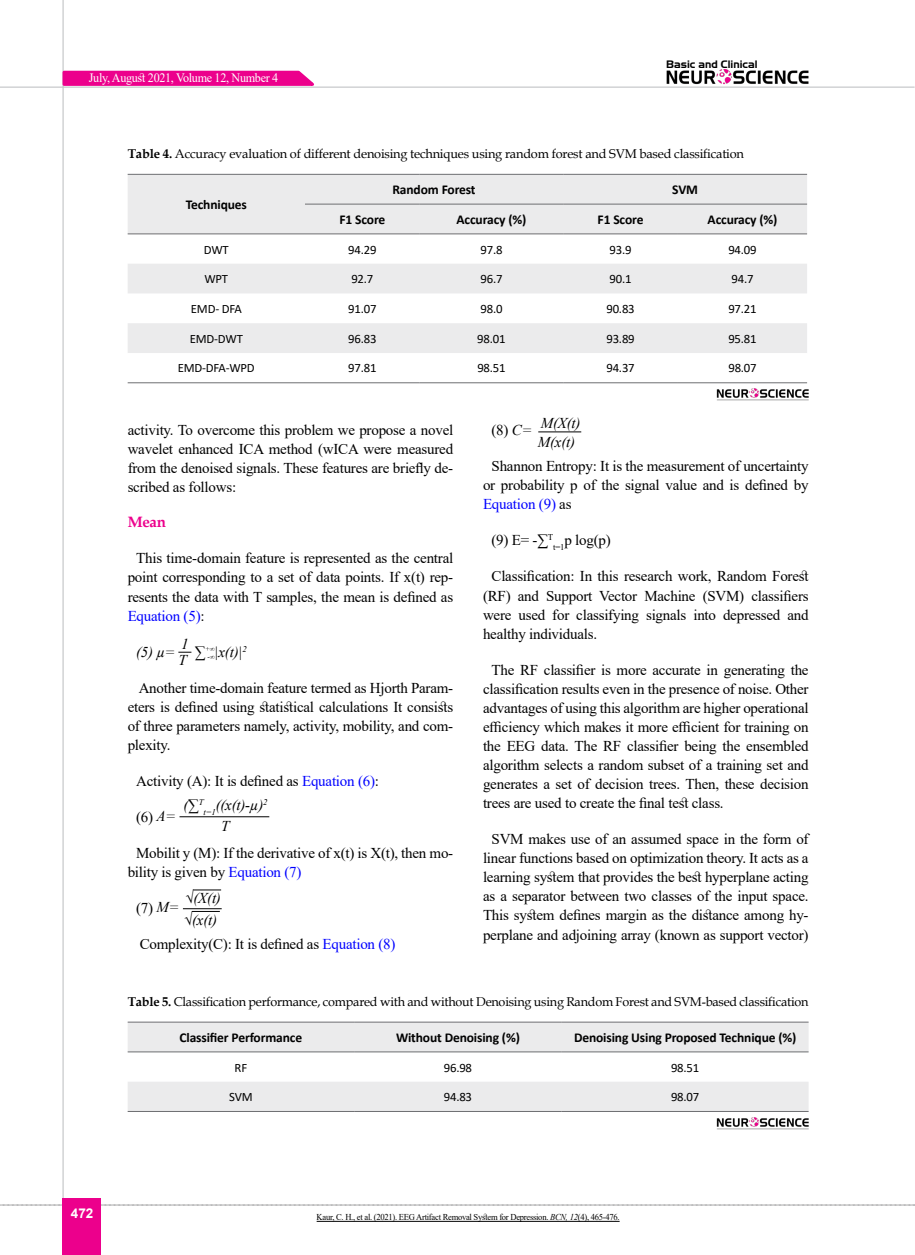
<style>
.page{position:relative;width:915px;height:1255px;background:#fff}
.page>*{position:absolute;margin:0;border:0;box-sizing:border-box;transform-origin:0 0}
.t1{font:15px/19px "Times New Roman";letter-spacing:-.015em;color:#000;text-align:justify}
.t2{font:italic 15px/16.6px "Times New Roman";color:#000}
.t3{font:700 15px "Book Antiqua";color:#ec008c}
.t4{font:700 13.5px "Calibri";letter-spacing:-.01em;color:#000}
.t5{font:700 13.5px "Arial";color:#fff}
.t6{font:12.75px "Book Antiqua";letter-spacing:-.015em;color:#000}
.t7{font:12.75px "Calibri";letter-spacing:-.015em;color:#000}
.t8{font:12.75px "Times New Roman";letter-spacing:-.025em;color:#fff;scale:.95 1}
.t9{font:10.5px "Aero";color:#000}
.t10{font:9px "Times New Roman";letter-spacing:-.03em;color:#000;scale:.95 1}
.t11{font:italic 7.05px "Times New Roman";color:#000}
.s1{font-weight:700}
.s2{color:#00f}
.s3{font-size:15px}
.s4{font-style:italic}
</style>
<div class="page">
<svg style="left:0;top:1204px;width:915px;height:1px"></svg>
<hr style="left:62px;top:0;width:2px;height:1254px;background:#c2c4c6">
<img style="left:666px;top:69px;width:142px;height:16px">
<div style="left:63px;top:1198px;width:38px;height:56px;background:#ec008c"></div>
<svg style="left:61px;top:69px;width:259px;height:18px;background:#ee32a1"></svg>
<hr style="left:0;top:87px;width:914px;height:1px;background:#c2c4c6">
<svg style="left:178px;top:651px;width:13px;height:1px"></svg>
<hr style="left:179px;top:816px;width:90px;height:1px;background:#000">
<svg style="left:193px;top:889px;width:28px;height:1px"></svg>
<svg style="left:192px;top:911px;width:28px;height:1px"></svg>
<hr style="left:183px;top:908px;width:39px;height:1px;background:#000">
<hr style="left:538px;top:431px;width:43px;height:1px;background:#000">
<svg style="left:128px;top:175px;width:678px;height:178px;fill:#ebebec"></svg>
<hr style="left:128px;top:382px;width:177px;height:1px;background:#6d6e71">
<hr style="left:305px;top:382px;width:114px;height:1px;background:#6d6e71">
<hr style="left:419px;top:382px;width:144px;height:1px;background:#6d6e71">
<hr style="left:563px;top:382px;width:114px;height:1px;background:#6d6e71">
<hr style="left:677px;top:382px;width:129px;height:1px;background:#6d6e71">
<hr style="left:128px;top:174px;width:177px;height:1px;background:#6d6e71">
<hr style="left:128px;top:233px;width:177px;height:1px;background:#6d6e71">
<hr style="left:305px;top:174px;width:114px;height:1px;background:#6d6e71">
<hr style="left:419px;top:174px;width:144px;height:1px;background:#6d6e71">
<hr style="left:563px;top:174px;width:114px;height:1px;background:#6d6e71">
<hr style="left:677px;top:174px;width:129px;height:1px;background:#6d6e71">
<hr style="left:305px;top:204px;width:114px;height:1px;background:#6d6e71">
<hr style="left:419px;top:204px;width:144px;height:1px;background:#6d6e71">
<hr style="left:563px;top:204px;width:114px;height:1px;background:#6d6e71">
<hr style="left:677px;top:204px;width:129px;height:1px;background:#6d6e71">
<hr style="left:305px;top:233px;width:114px;height:1px;background:#6d6e71">
<hr style="left:419px;top:233px;width:144px;height:1px;background:#6d6e71">
<hr style="left:563px;top:233px;width:114px;height:1px;background:#6d6e71">
<hr style="left:677px;top:233px;width:129px;height:1px;background:#6d6e71">
<img style="left:716px;top:388px;width:92px;height:13px">
<svg style="left:128px;top:1022px;width:680px;height:89px;fill:#ebebec"></svg>
<hr style="left:128px;top:1021px;width:226px;height:1px;background:#6d6e71">
<hr style="left:354px;top:1021px;width:207px;height:1px;background:#6d6e71">
<hr style="left:561px;top:1021px;width:247px;height:1px;background:#6d6e71">
<hr style="left:128px;top:1051px;width:226px;height:1px;background:#6d6e71">
<hr style="left:354px;top:1051px;width:207px;height:1px;background:#6d6e71">
<hr style="left:561px;top:1051px;width:247px;height:1px;background:#6d6e71">
<hr style="left:128px;top:1111px;width:226px;height:1px;background:#6d6e71">
<hr style="left:354px;top:1111px;width:207px;height:1px;background:#6d6e71">
<hr style="left:561px;top:1111px;width:247px;height:1px;background:#6d6e71">
<img style="left:716px;top:1117px;width:92px;height:13px">
<hr style="left:316px;top:1220px;width:303px;height:1px;background:#000">
<p class="t8" style="left:89px;top:69px;width:201px">July, August 2021, Volume 12, Number 4</p>
<p class="t9" style="left:666px;top:58px;width:93px">Basic and Clinical</p>
<p class="t6" style="left:128px;top:145px;width:617px"><span class="s1">Table 4.</span> Accuracy evaluation of different denoising techniques using random forest and SVM based classification</p>
<p class="t4" style="left:186px;top:195px;width:63px">Techniques</p>
<p class="t4" style="left:392px;top:180px;width:85px">Random Forest</p>
<p class="t4" style="left:672px;top:180px;width:27px">SVM</p>
<p class="t4" style="left:339px;top:210px;width:47px">F1 Score</p>
<p class="t4" style="left:456px;top:210px;width:71px">Accuracy (%)</p>
<p class="t4" style="left:597px;top:210px;width:47px">F1 Score</p>
<p class="t4" style="left:707px;top:210px;width:71px">Accuracy (%)</p>
<p class="t7" style="left:204px;top:241px;width:26px">DWT</p>
<p class="t7" style="left:348px;top:241px;width:30px">94.29</p>
<p class="t7" style="left:480px;top:241px;width:24px">97.8</p>
<p class="t7" style="left:609px;top:241px;width:24px">93.9</p>
<p class="t7" style="left:728px;top:241px;width:30px">94.09</p>
<p class="t7" style="left:204px;top:270px;width:25px">WPT</p>
<p class="t7" style="left:351px;top:270px;width:24px">92.7</p>
<p class="t7" style="left:480px;top:270px;width:24px">96.7</p>
<p class="t7" style="left:609px;top:270px;width:24px">90.1</p>
<p class="t7" style="left:731px;top:270px;width:24px">94.7</p>
<p class="t7" style="left:191px;top:300px;width:52px">EMD- DFA</p>
<p class="t7" style="left:348px;top:300px;width:30px">91.07</p>
<p class="t7" style="left:480px;top:300px;width:24px">98.0</p>
<p class="t7" style="left:606px;top:300px;width:30px">90.83</p>
<p class="t7" style="left:728px;top:300px;width:30px">97.21</p>
<p class="t7" style="left:190px;top:330px;width:55px">EMD-DWT</p>
<p class="t7" style="left:348px;top:330px;width:30px">96.83</p>
<p class="t7" style="left:477px;top:330px;width:30px">98.01</p>
<p class="t7" style="left:606px;top:330px;width:30px">93.89</p>
<p class="t7" style="left:728px;top:330px;width:30px">95.81</p>
<p class="t7" style="left:178px;top:359px;width:78px">EMD-DFA-WPD</p>
<p class="t7" style="left:348px;top:359px;width:30px">97.81</p>
<p class="t7" style="left:477px;top:359px;width:30px">98.51</p>
<p class="t7" style="left:606px;top:359px;width:30px">94.37</p>
<p class="t7" style="left:728px;top:359px;width:30px">98.07</p>
<p class="t1" style="left:128px;top:420px;width:327px">activity. To overcome this problem we propose a novel wavelet enhanced ICA method (wICA were measured from the denoised signals. These features are briefly de&shy;scribed as follows:</p>
<p class="t3" style="left:128px;top:512px;width:40px">Mean</p>
<p class="t1" style="left:128px;top:548px;width:327px;text-indent:9px">This time-domain feature is represented as the central point corresponding to a set of data points. If x(t) rep&shy;resents the data with T samples, the mean is defined as <span class="s2">Equation (5)</span>:</p>
<p class="t2" style="left:136px;top:643px;width:40px">(5) µ=</p>
<p class="t2" style="left:178px;top:635px;width:12px">1<br>T</p>
<p class="t11" style="left:195px;top:643px;width:22px"><span class="s3">∑</span>+∞</p>
<p class="t2" style="left:207px;top:643px;width:41px"><sub>-∞</sub>|x(t)|<sup>2</sup></p>
<p class="t1" style="left:128px;top:677px;width:327px;text-indent:11px">Another time-domain feature termed as Hjorth Param&shy;eters is defined using statistical calculations It consists of three parameters namely, activity, mobility, and com&shy;plexity.</p>
<p class="t1" style="left:136px;top:771px;width:244px">Activity (A): It is defined as <span class="s2">Equation (6)</span>:</p>
<p class="t1" style="left:136px;top:807px;width:41px">(6) <span class="s4">A=</span></p>
<p class="t2" style="left:183px;top:794px;width:86px;line-height:20.4px;text-align:center">(∑<sup>T</sup><sub>t=1</sub>((x(t)-µ)<sup>2<br></sup>T</p>
<p class="t1" style="left:128px;top:843px;width:327px;text-indent:9px">Mobilit y (M): If the derivative of x(t) is X(t), then mo&shy;bility is given by <span class="s2">Equation (7)</span></p>
<p class="t1" style="left:136px;top:898px;width:44px">(7) <span class="s4">M=</span></p>
<p class="t2" style="left:184px;top:887px;width:38px;line-height:21.6px">√(X(t) √(x(t)</p>
<p class="t1" style="left:140px;top:934px;width:257px">Complexity(C): It is defined as <span class="s2">Equation (8)</span></p>
<p class="t1" style="left:491px;top:420px;width:42px">(8) <span class="s4">C=</span></p>
<p class="t2" style="left:537px;top:412px;width:44px;line-height:19.2px">M(X(t)<br>M(x(t)</p>
<p class="t1" style="left:483px;top:456px;width:327px;text-indent:9px">Shannon Entropy: It is the measurement of uncertainty or probability p of the signal value and is defined by <span class="s2">Equation (9)</span> as</p>
<p class="t1" style="left:491px;top:530px;width:121px">(9) E= -∑<sup>T</sup><sub>t=1</sub>p log(p)</p>
<p class="t1" style="left:483px;top:566px;width:327px;text-indent:9px">Classification: In this research work, Random Forest (RF) and Support Vector Machine (SVM) classifiers were used for classifying signals into depressed and healthy individuals.</p>
<p class="t1" style="left:483px;top:659px;width:327px;text-indent:9px">The RF classifier is more accurate in generating the classification results even in the presence of noise. Other advantages of using this algorithm are higher operational efficiency which makes it more efficient for training on the EEG data. The RF classifier being the ensembled algorithm selects a random subset of a training set and generates a set of decision trees. Then, these decision trees are used to create the final test class.</p>
<p class="t1" style="left:483px;top:829px;width:327px;text-align:center">SVM makes use of an assumed space in the form of linear functions based on optimization theory. It acts as a learning system that provides the best hyperplane acting as a separator between two classes of the input space.<br>This system defines margin as the distance among hy&shy;perplane and adjoining array (known as support vector)</p>
<p class="t6" style="left:128px;top:992px;width:682px"><span class="s1">Table 5.</span> Classification performance, compared with and without Denoising using Random Forest and SVM-based classification</p>
<p class="t4" style="left:179px;top:1028px;width:124px">Classifier Performance</p>
<p class="t4" style="left:396px;top:1028px;width:125px">Without Denoising (%)</p>
<p class="t4" style="left:573px;top:1028px;width:224px">Denoising Using Proposed Technique (%)</p>
<p class="t7" style="left:234px;top:1058px;width:14px">RF</p>
<p class="t7" style="left:443px;top:1058px;width:30px">96.98</p>
<p class="t7" style="left:670px;top:1058px;width:30px">98.51</p>
<p class="t7" style="left:229px;top:1088px;width:25px">SVM</p>
<p class="t7" style="left:443px;top:1088px;width:30px">94.83</p>
<p class="t7" style="left:670px;top:1088px;width:30px">98.07</p>
<p class="t5" style="left:71px;top:1203px;width:24px">472</p>
<p class="t10" style="left:316px;top:1210px;width:320px">Kaur, C. H., et al. (2021). EEG Artifact Removal System for Depression. <span class="s4">BCN, 12</span>(4), 465-476.</p>
</div>
